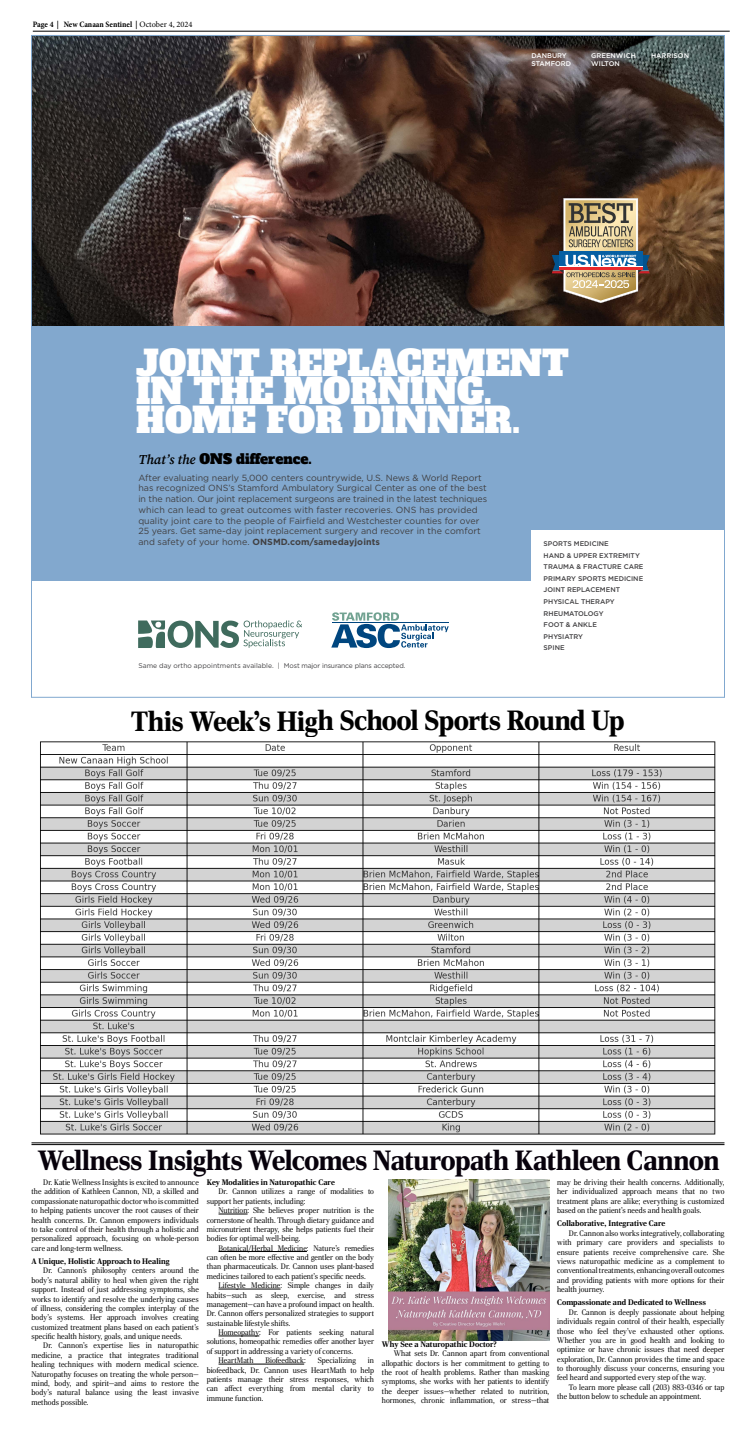
<style>
.page{position:relative;width:756px;height:1434px;background:#fff}
.page>*{position:absolute;margin:0;border:0;box-sizing:border-box;transform-origin:0 0}
.t1{font:34.39px/28.6px "Alfa Slab One";color:#fff}
.t2{font:900 28px "Rocky";letter-spacing:-.01em;color:#07010b;scale:.96 1}
.t3{font:900 28px "Rocky";letter-spacing:-.015em;color:#000;scale:.96 1}
.t4{font:13.56px "Alfa Slab One";color:#000}
.t5{font:8.92px/10.7px "Gotham";color:#414042}
.t6{font:700 condensed 8.31px "Minion Pro";color:#000}
.t7{font:300 8.05px/9.4px "Rocky";letter-spacing:.01em;color:#000;text-align:justify}
.t8{font:700 8.05px "Rocky";letter-spacing:.005em;color:#000}
.t9{font:500 6.83px/11.6px "Gotham";color:#414042}
.t10{font:6.83px "Gotham";letter-spacing:-.02em;color:#414042}
.t11{font:500 6.83px/8.1px "Gotham";color:#fff}
.s1{font-weight:400;font-stretch:normal}
.s2{font-family:"Source Serif Pro";font-weight:600;font-style:italic}
.s3{font-weight:700}
</style>
<div class="page">
<hr style="left:33px;top:31px;width:697px;height:1px;background:#000">
<img style="left:33px;top:37px;width:690px;height:289px">
<div style="left:32px;top:326px;width:692px;height:254px;background:#82a8ce"></div>
<svg style="left:552px;top:198px;width:98px;height:105px;background:#958772"></svg>
<svg style="left:138px;top:620px;width:164px;height:28px"></svg>
<svg style="left:331px;top:612px;width:118px;height:36px"></svg>
<div style="left:531px;top:530px;width:193px;height:79px;background:#fff"></div>
<img style="left:40px;top:741px;width:676px;height:394px">
<svg style="left:219px;top:1213px;width:29px;height:1px"></svg>
<hr style="left:219px;top:1251px;width:88px;height:1px;background:#000">
<hr style="left:219px;top:1288px;width:62px;height:1px;background:#000">
<hr style="left:219px;top:1335px;width:40px;height:1px;background:#000">
<hr style="left:219px;top:1363px;width:85px;height:1px;background:#000">
<img style="left:389px;top:1179px;width:161px;height:160px">
<hr style="left:32px;top:1142px;width:692px;height:1px;background:#000">
<hr style="left:32px;top:1144px;width:692px;height:1px;background:#000">
<p class="t6" style="left:33px;top:19px;width:161px">Page 4 | New Canaan Sentinel | <span class="s1">October 4, 2024</span></p>
<p class="t11" style="left:531px;top:51px;width:41px">DANBURY<br>STAMFORD</p>
<p class="t11" style="left:591px;top:51px;width:46px">GREENWICH<br>WILTON</p>
<p class="t11" style="left:651px;top:51px;width:39px">HARRISON</p>
<h1 class="t1" style="left:136px;top:346px;width:434px">JOINT REPLACEMENT<br>IN THE MORNING.<br>HOME FOR DINNER.</h1>
<h3 class="t4" style="left:138px;top:447px;width:175px"><span class="s2">Thatʼs the</span> ONS difference.</h3>
<p class="t5" style="left:138px;top:472px;width:350px">After evaluating nearly 5,000 centers countrywide, U.S. News &amp; World Report has recognized ONS’s Stamford Ambulatory Surgical Center as one of the best in the nation. Our joint replacement surgeons are trained in the latest techniques which can lead to great outcomes with faster recoveries. ONS has provided quality joint care to the people of Fairfield and Westchester counties for over 25 years. Get same-day joint replacement surgery and recover in the comfort and safety of your home. <span class="s3">ONSMD.com/samedayjoints</span></p>
<p class="t10" style="left:138px;top:661px;width:269px">Same day ortho appointments available. | Most major insurance plans accepted.</p>
<p class="t9" style="left:544px;top:537px;width:101px">SPORTS MEDICINE<br>HAND &amp; UPPER EXTREMITY<br>TRAUMA &amp; FRACTURE CARE<br>PRIMARY SPORTS MEDICINE<br>JOINT REPLACEMENT<br>PHYSICAL THERAPY<br>RHEUMATOLOGY<br>FOOT &amp; ANKLE<br>PHYSIATRY<br>SPINE</p>
<h2 class="t3" style="left:131px;top:704px;width:515px">This Week’s High School Sports Round Up</h2>
<h2 class="t2" style="left:38px;top:1143px;width:711px">Wellness Insights Welcomes Naturopath Kathleen Cannon</h2>
<p class="t7" style="left:32px;top:1177px;width:169px;text-indent:12px">Dr. Katie Wellness Insights is excited to announce the addition of Kathleen Cannon, ND, a skilled and compassionate naturopathic doctor who is committed to helping patients uncover the root causes of their health concerns. Dr. Cannon empowers individuals to take control of their health through a holistic and personalized approach, focusing on whole-person care and long-term wellness.</p>
<p class="t8" style="left:32px;top:1256px;width:140px">A Unique, Holistic Approach to Healing</p>
<p class="t7" style="left:32px;top:1265px;width:169px;text-indent:12px">Dr. Cannon’s philosophy centers around the body’s natural ability to heal when given the right support. Instead of just addressing symptoms, she works to identify and resolve the underlying causes of illness, considering the complex interplay of the body’s systems. Her approach involves creating customized treatment plans based on each patient’s specific health history, goals, and unique needs.</p>
<p class="t7" style="left:32px;top:1340px;width:169px;text-indent:12px">Dr. Cannon’s expertise lies in naturopathic medicine, a practice that integrates traditional healing techniques with modern medical science.<br>Naturopathy focuses on treating the whole person— mind, body, and spirit—and aims to restore the body’s natural balance using the least invasive methods possible.</p>
<p class="t7" style="left:557px;top:1177px;width:169px">may be driving their health concerns. Additionally, her individualized approach means that no two treatment plans are alike; everything is customized based on the patient’s needs and health goals.</p>
<p class="t8" style="left:557px;top:1218px;width:110px">Collaborative, Integrative Care</p>
<p class="t7" style="left:557px;top:1228px;width:169px;text-indent:12px">Dr. Cannon also works integratively, collaborating with primary care providers and specialists to ensure patients receive comprehensive care. She views naturopathic medicine as a complement to conventional treatments, enhancing overall outcomes and providing patients with more options for their health journey.</p>
<p class="t8" style="left:557px;top:1297px;width:150px">Compassionate and Dedicated to Wellness</p>
<p class="t7" style="left:557px;top:1307px;width:169px;text-indent:12px">Dr. Cannon is deeply passionate about helping individuals regain control of their health, especially those who feel they’ve exhausted other options.<br>Whether you are in good health and looking to optimize or have chronic issues that need deeper exploration, Dr. Cannon provides the time and space to thoroughly discuss your concerns, ensuring you feel heard and supported every step of the way.</p>
<p class="t7" style="left:557px;top:1382px;width:169px;text-indent:12px">To learn more please call (203) 883-0346 or tap the button below to schedule an appointment.</p>
<p class="t8" style="left:207px;top:1177px;width:130px">Key Modalities in Naturopathic Care</p>
<p class="t7" style="left:207px;top:1186px;width:169px;text-indent:12px">Dr. Cannon utilizes a range of modalities to support her patients, including:</p>
<p class="t7" style="left:207px;top:1205px;width:169px;text-indent:12px">Nutrition: She believes proper nutrition is the cornerstone of health. Through dietary guidance and micronutrient therapy, she helps patients fuel their bodies for optimal well-being.</p>
<p class="t7" style="left:207px;top:1243px;width:169px;text-indent:12px">Botanical/Herbal Medicine: Nature’s remedies can often be more effective and gentler on the body than pharmaceuticals. Dr. Cannon uses plant-based medicines tailored to each patient’s specific needs.</p>
<p class="t7" style="left:207px;top:1280px;width:169px;text-indent:12px">Lifestyle Medicine: Simple changes in daily habits—such as sleep, exercise, and stress management—can have a profound impact on health.<br>Dr. Cannon offers personalized strategies to support sustainable lifestyle shifts.</p>
<p class="t7" style="left:219px;top:1327px;width:157px">Homeopathy: For patients seeking natural</p>
<p class="t7" style="left:207px;top:1336px;width:169px">solutions, homeopathic remedies offer another layer</p>
<p class="t7" style="left:207px;top:1346px;width:148px">of support in addressing a variety of concerns.</p>
<p class="t7" style="left:219px;top:1355px;width:37px">HeartMath</p>
<p class="t7" style="left:265px;top:1355px;width:42px">Biofeedback:</p>
<p class="t7" style="left:318px;top:1355px;width:40px">Specializing</p>
<p class="t8" style="left:382px;top:1339px;width:116px">Why See a Naturopathic Doctor?</p>
<p class="t7" style="left:382px;top:1348px;width:169px;text-indent:12px">What sets Dr. Cannon apart from conventional allopathic doctors is her commitment to getting to the root of health problems. Rather than masking symptoms, she works with her patients to identify the deeper issues—whether related to nutrition, hormones, chronic inflammation, or stress—that</p>
<p class="t7" style="left:207px;top:1355px;width:169px;text-indent:161px">in biofeedback, Dr. Cannon uses HeartMath to help patients manage their stress responses, which can affect everything from mental clarity to immune function.</p>
</div>
